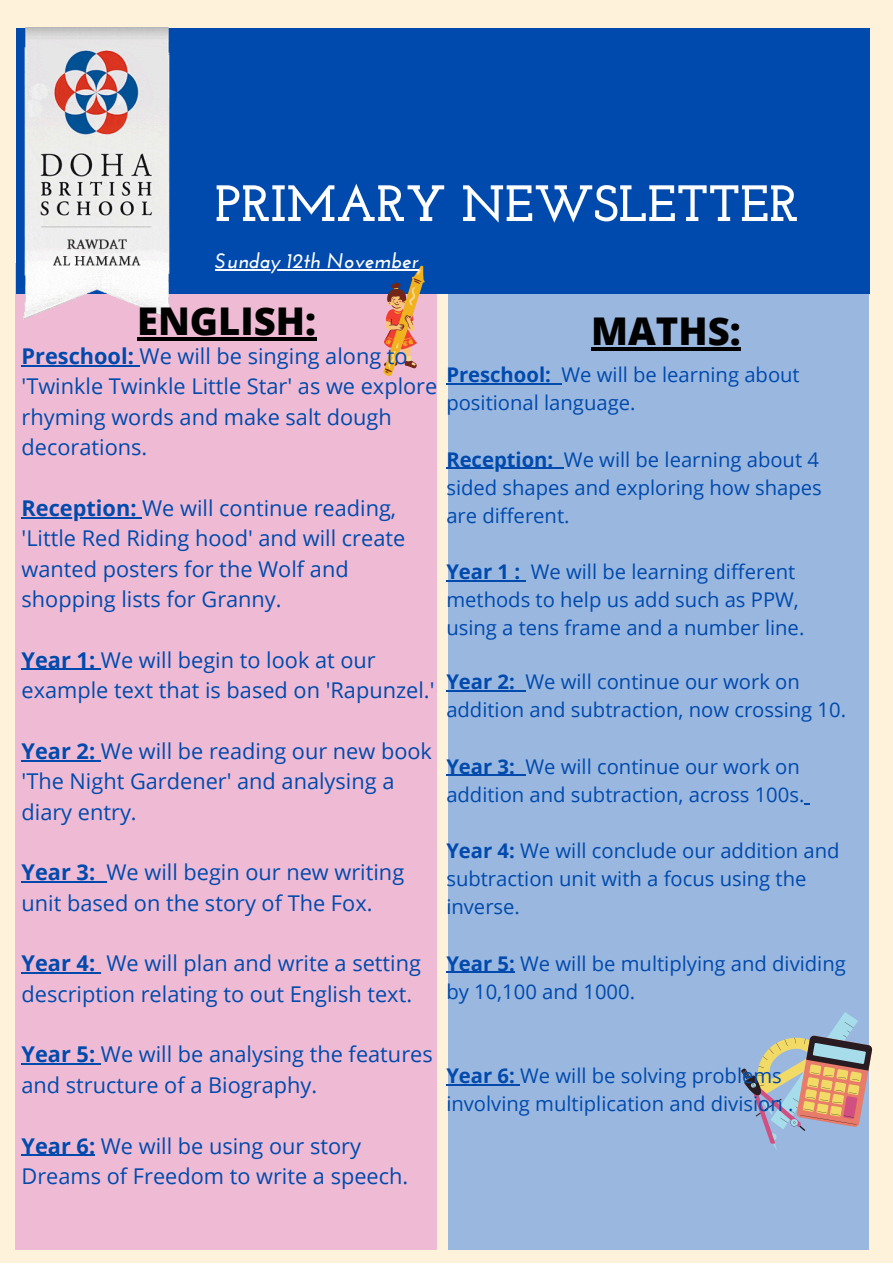
<style>
.page{position:relative;width:893px;height:1264px;background:#fff}
.page>*{position:absolute;margin:0;border:0;box-sizing:border-box;transform-origin:0 0}
.t1{font:700 51px "Josefin Slab";color:#fff}
.t2{font:800 38.25px "Open Sans";color:#000}
.t3{font:21.75px/30.3px "Open Sans";color:#004aad}
.t4{font:italic 700 21px "Josefin Sans";color:#fff}
.t5{font:20.25px/28px "Open Sans";color:#004aad}
.s1{font-weight:700}
</style>
<div class="page">
<div style="left:0;top:0;width:892px;height:1262px;background:#fff2db"></div>
<div style="left:15px;top:263px;width:422px;height:986px;background:#efbbd4"></div>
<div style="left:448px;top:263px;width:420px;height:986px;background:#99b7df"></div>
<div style="left:16px;top:29px;width:854px;height:265px;background:#004aad"></div>
<img style="left:16px;top:27px;width:161px;height:293px">
<svg style="left:383px;top:266px;width:42px;height:110px"></svg>
<svg style="left:741px;top:1011px;width:131px;height:139px"></svg>
<hr style="left:137px;top:337px;width:179px;height:4px;background:#000">
<hr style="left:591px;top:347px;width:149px;height:3px;background:#000">
<hr style="left:22px;top:365px;width:118px;height:1px;background:#004aad">
<hr style="left:22px;top:517px;width:120px;height:1px;background:#004aad">
<hr style="left:22px;top:669px;width:79px;height:1px;background:#004aad">
<hr style="left:22px;top:760px;width:79px;height:1px;background:#004aad">
<hr style="left:22px;top:881px;width:73px;height:1px;background:#004aad">
<hr style="left:22px;top:972px;width:73px;height:1px;background:#004aad">
<hr style="left:22px;top:1063px;width:79px;height:1px;background:#004aad">
<hr style="left:22px;top:1154px;width:73px;height:1px;background:#004aad">
<hr style="left:446px;top:383px;width:105px;height:1px;background:#004aad">
<hr style="left:446px;top:468px;width:107px;height:1px;background:#004aad">
<hr style="left:446px;top:580px;width:74px;height:1px;background:#004aad">
<hr style="left:446px;top:690px;width:69px;height:1px;background:#004aad">
<hr style="left:446px;top:774px;width:69px;height:2px;background:#004aad">
<svg style="left:515px;top:774px;width:10px;height:2px"></svg>
<hr style="left:446px;top:971px;width:69px;height:1px;background:#004aad">
<hr style="left:446px;top:1084px;width:74px;height:1px;background:#004aad">
<hr style="left:215px;top:269px;width:203px;height:1px;background:#fff">
<p class="t1" style="left:215px;top:183px;width:585px">PRIMARY NEWSLETTER</p>
<p class="t4" style="left:215px;top:252px;width:205px">Sunday 12th November</p>
<p class="t2" style="left:137px;top:294px;width:181px">ENGLISH:</p>
<p class="t2" style="left:591px;top:304px;width:151px">MATHS:</p>
<p class="t3" style="left:22px;top:340px;width:417px"><span class="s1">Preschool:</span> We will be singing along to 'Twinkle Twinkle Little Star' as we explore rhyming words and make salt dough decorations.</p>
<p class="t5" style="left:446px;top:360px;width:355px"><span class="s1">Preschool:</span> We will be learning about positional language.</p>
<p class="t5" style="left:446px;top:445px;width:377px"><span class="s1">Reception:</span> We will be learning about 4 sided shapes and exploring how shapes are different.</p>
<p class="t3" style="left:22px;top:492px;width:385px"><span class="s1">Reception:</span> We will continue reading, 'Little Red Riding hood' and will create wanted posters for the Wolf and shopping lists for Granny.</p>
<p class="t3" style="left:22px;top:644px;width:414px"><span class="s1">Year 1:</span> We will begin to look at our example text that is based on 'Rapunzel.'</p>
<p class="t3" style="left:22px;top:735px;width:412px"><span class="s1">Year 2:</span> We will be reading our new book 'The Night Gardener' and analysing a diary entry.</p>
<p class="t3" style="left:22px;top:856px;width:384px"><span class="s1">Year 3:</span> We will begin our new writing unit based on the story of The Fox.</p>
<p class="t3" style="left:22px;top:947px;width:401px"><span class="s1">Year 4:</span> We will plan and write a setting description relating to out English text.</p>
<p class="t3" style="left:22px;top:1038px;width:412px"><span class="s1">Year 5:</span> We will be analysing the features and structure of a Biography.</p>
<p class="t3" style="left:22px;top:1129px;width:388px"><span class="s1">Year 6:</span> We will be using our story<br>Dreams of Freedom to write a speech.</p>
<p class="t5" style="left:446px;top:557px;width:359px"><span class="s1">Year 1 :</span> We will be learning different methods to help us add such as PPW, using a tens frame and a number line.</p>
<p class="t5" style="left:446px;top:667px;width:401px"><span class="s1">Year 2:</span> We will continue our work on addition and subtraction, now crossing 10.</p>
<p class="t5" style="left:446px;top:751px;width:359px"><span class="s1">Year 3:</span> We will continue our work on addition and subtraction, across 100s.</p>
<p class="t5" style="left:446px;top:836px;width:395px"><span class="s1">Year 4:</span> We will conclude our addition and subtraction unit with a focus using the inverse.</p>
<p class="t5" style="left:446px;top:948px;width:401px"><span class="s1">Year 5:</span> We will be multiplying and dividing by 10,100 and 1000.</p>
<p class="t5" style="left:446px;top:1061px;width:348px"><span class="s1">Year 6:</span> We will be solving problems involving multiplication and division .</p>
</div>
